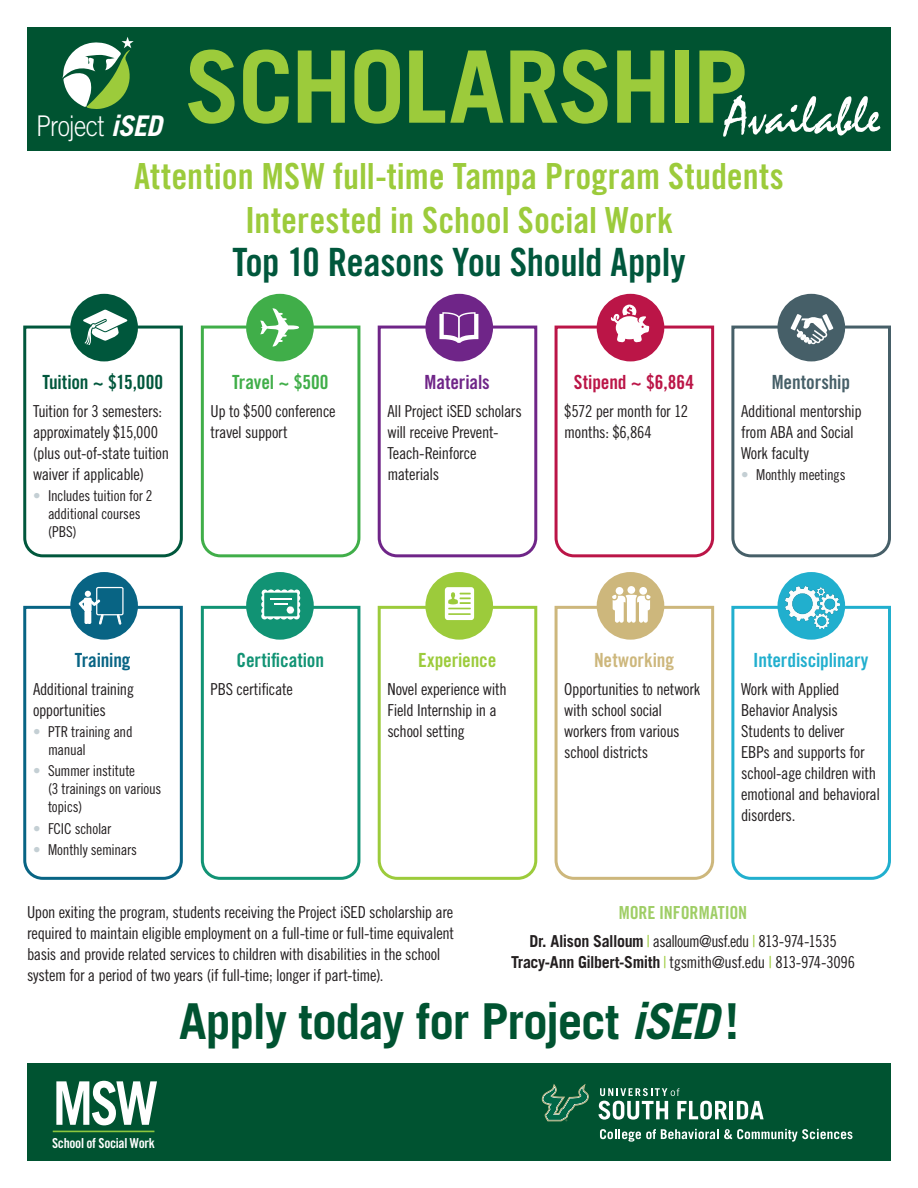
<style>
.page{position:relative;width:918px;height:1188px;background:#fff}
.page>*{position:absolute;margin:0;border:0;box-sizing:border-box;transform-origin:0 0}
.t1{font:700 100.05px "Trade Gothic LT Std";letter-spacing:-.025em;color:#9ccb3b}
.t2{font:700 60.15px "Trade Gothic LT Std";color:#fff;scale:.86 1}
.t3{font:54px "Mistral";color:#fff}
.t4{font:700 49.5px "Trade Gothic LT Std";letter-spacing:-.025em;color:#005331}
.t5{font:39px "Trade Gothic LT Std Bd Cn 20";letter-spacing:-.015em;color:#00573c}
.t6{font:36px/43.5px "Trade Gothic LT Std Bd Cn 20";color:#9ccb3b;text-align:center}
.t7{font:300 28.5px "Trade Gothic LT Std";letter-spacing:-.03em;color:#fff;scale:.86 1}
.t8{font:19.5px "Trade Gothic LT Std Bd Cn 20";letter-spacing:-.01em;color:#21afce}
.t9{font:19.5px "Trade Gothic LT Std Bd Cn 20";letter-spacing:-.01em;color:#00573c}
.t10{font:19.5px "Trade Gothic LT Std Bd Cn 20";letter-spacing:-.005em;color:#bb1547}
.t11{font:19.5px "Trade Gothic LT Std Bd Cn 20";color:#119374}
.t12{font:19.5px "Trade Gothic LT Std Bd Cn 20";letter-spacing:-.005em;color:#40ae49}
.t13{font:19.5px "Trade Gothic LT Std Bd Cn 20";letter-spacing:-.01em;color:#9ccb3b}
.t14{font:19.5px "Trade Gothic LT Std Bd Cn 20";letter-spacing:-.005em;color:#cdb77c}
.t15{font:19.5px "Trade Gothic LT Std Bd Cn 20";letter-spacing:-.005em;color:#465f68}
.t16{font:19.5px "Trade Gothic LT Std Bd Cn 20";color:#6f2588}
.t17{font:19.5px "Trade Gothic LT Std Bd Cn 20";letter-spacing:-.01em;color:#086484}
.t18{font:18px "Trade Gothic LT Std Bd Cn 20";letter-spacing:-.005em;color:#9fce66}
.t19{font:16.5px/21px "Trade Gothic LT Std Cn 18";letter-spacing:-.02em;color:#231f20}
.t20{font:15px/18px "Trade Gothic LT Std Cn 18";letter-spacing:-.015em;color:#231f20}
.t21{font:13.8px "Trade Gothic LT Std Bd Cn 20";letter-spacing:-.025em;color:#fff}
.s1{font-weight:700;font-style:italic}
.s2{color:#c4cfd4}
.s3{font-family:"Trade Gothic LT Std";font-weight:700}
.s4{color:#9ccb3b}
.s5{font-style:italic}
</style>
<div class="page">
<svg style="left:23px;top:605px;width:160px;height:275px"></svg>
<svg style="left:200px;top:605px;width:161px;height:275px"></svg>
<svg style="left:377px;top:605px;width:161px;height:275px"></svg>
<svg style="left:554px;top:604px;width:161px;height:276px"></svg>
<svg style="left:731px;top:604px;width:160px;height:276px"></svg>
<div style="left:27px;top:27px;width:864px;height:123px;background:#005331"></div>
<svg style="left:62px;top:37px;width:72px;height:72px"></svg>
<div style="left:27px;top:1063px;width:864px;height:98px;background:#005331"></div>
<hr style="left:53px;top:1131px;width:101px;height:1px;background:#8bc63e">
<svg style="left:542px;top:1084px;width:47px;height:37px"></svg>
<svg style="left:598px;top:1088px;width:129px;height:32px"></svg>
<hr style="left:730px;top:1101px;width:3px;height:18px;background:#fff">
<svg style="left:737px;top:1101px;width:27px;height:18px"></svg>
<svg style="left:600px;top:1129px;width:253px;height:13px"></svg>
<div style="left:70px;top:294px;width:68px;height:67px;background:#00573c;border-radius:50%"></div>
<div style="left:70px;top:572px;width:68px;height:68px;background:#086484;border-radius:50%"></div>
<div style="left:246px;top:294px;width:68px;height:67px;background:#40ae49;border-radius:50%"></div>
<div style="left:246px;top:572px;width:68px;height:68px;background:#119374;border-radius:50%"></div>
<div style="left:425px;top:294px;width:68px;height:67px;background:#6f2588;border-radius:50%"></div>
<div style="left:425px;top:572px;width:68px;height:68px;background:#9ccb3b;border-radius:50%"></div>
<div style="left:597px;top:294px;width:67px;height:67px;background:#bb1547;border-radius:50%"></div>
<div style="left:597px;top:572px;width:67px;height:68px;background:#cdb77c;border-radius:50%"></div>
<div style="left:778px;top:294px;width:67px;height:67px;background:#465f68;border-radius:50%"></div>
<div style="left:778px;top:572px;width:67px;height:68px;background:#21afce;border-radius:50%"></div>
<svg style="left:200px;top:308px;width:161px;height:250px"></svg>
<svg style="left:445px;top:587px;width:29px;height:33px"></svg>
<svg style="left:261px;top:589px;width:39px;height:31px"></svg>
<svg style="left:23px;top:310px;width:160px;height:248px"></svg>
<svg style="left:117px;top:615px;width:5px;height:10px"></svg>
<div style="left:96px;top:587px;width:28px;height:28px;border:1px solid #fff;border-radius:2px"></div>
<svg style="left:79px;top:591px;width:25px;height:34px"></svg>
<svg style="left:377px;top:312px;width:161px;height:246px"></svg>
<svg style="left:554px;top:305px;width:161px;height:253px"></svg>
<svg style="left:731px;top:314px;width:160px;height:244px"></svg>
<img style="left:785px;top:587px;width:54px;height:41px">
<div style="left:616px;top:587px;width:7px;height:8px;background:#fff;border-radius:50%"></div>
<div style="left:639px;top:587px;width:8px;height:8px;background:#fff;border-radius:50%"></div>
<svg style="left:612px;top:595px;width:39px;height:28px"></svg>
<div style="left:627px;top:586px;width:8px;height:8px;background:#fff;border-radius:50%"></div>
<h1 class="t1" style="left:185px;top:26px;width:565px">SCHOLARSHIP</h1>
<h3 class="t6" style="left:134px;top:154px;width:651px">Attention MSW full-time Tampa Program Students<br>Interested in School Social Work</h3>
<h3 class="t5" style="left:232px;top:238px;width:455px">Top 10 Reasons You Should Apply</h3>
<h3 class="t3" style="left:725px;top:86px;width:157px">Available</h3>
<h3 class="t7" style="left:36px;top:109px;width:148px">Project <span class="s1">iSED</span></h3>
<p class="t9" style="left:42px;top:370px;width:122px">Tuition ~ $15,000</p>
<p class="t19" style="left:33px;top:400px;width:138px">Tuition for 3 semesters: approximately $15,000 (plus out-of-state tuition waiver if applicable)</p>
<p class="t20" style="left:48px;top:487px;width:106px;text-indent:-15px"><span class="s2">•</span> Includes tuition for 2 additional courses (PBS)</p>
<p class="t12" style="left:232px;top:370px;width:98px">Travel ~ $500</p>
<p class="t19" style="left:211px;top:400px;width:127px">Up to $500 conference travel support</p>
<p class="t17" style="left:75px;top:648px;width:57px">Training</p>
<p class="t19" style="left:33px;top:678px;width:103px">Additional training opportunities</p>
<p class="t20" style="left:48px;top:723px;width:86px;text-indent:-15px"><span class="s2">•</span> PTR training and manual</p>
<p class="t20" style="left:48px;top:762px;width:115px;text-indent:-15px"><span class="s2">•</span> Summer institute<br>(3 trainings on various topics)</p>
<p class="t20" style="left:33px;top:819px;width:80px"><span class="s2">•</span> FCIC scholar</p>
<p class="t20" style="left:33px;top:840px;width:106px"><span class="s2">•</span> Monthly seminars</p>
<p class="t11" style="left:237px;top:648px;width:89px">Certification</p>
<p class="t19" style="left:211px;top:678px;width:84px">PBS certificate</p>
<p class="t16" style="left:424px;top:370px;width:67px">Materials</p>
<p class="t19" style="left:387px;top:400px;width:136px">All Project iSED scholars will receive Prevent-<br>Teach-Reinforce materials</p>
<p class="t10" style="left:574px;top:370px;width:122px">Stipend ~ $6,864</p>
<p class="t19" style="left:564px;top:400px;width:125px">$572 per month for 12 months: $6,864</p>
<p class="t15" style="left:772px;top:370px;width:80px">Mentorship</p>
<p class="t19" style="left:741px;top:400px;width:122px">Additional mentorship from ABA and Social<br>Work faculty</p>
<p class="t20" style="left:741px;top:466px;width:106px"><span class="s2">•</span> Monthly meetings</p>
<p class="t13" style="left:418px;top:648px;width:80px">Experience</p>
<p class="t19" style="left:387px;top:678px;width:121px">Novel experience with<br>Field Internship in a school setting</p>
<p class="t14" style="left:594px;top:648px;width:81px">Networking</p>
<p class="t19" style="left:564px;top:678px;width:138px">Opportunities to network with school social workers from various school districts</p>
<p class="t8" style="left:753px;top:648px;width:117px">Interdisciplinary</p>
<p class="t19" style="left:741px;top:678px;width:140px">Work with Applied<br>Behavior Analysis<br>Students to deliver<br>EBPs and supports for school-age children with emotional and behavioral disorders.</p>
<p class="t19" style="left:27px;top:901px;width:429px">Upon exiting the program, students receiving the Project iSED scholarship are required to maintain eligible employment on a full-time or full-time equivalent basis and provide related services to children with disabilities in the school system for a period of two years (if full-time; longer if part-time).</p>
<p class="t18" style="left:619px;top:902px;width:130px">MORE INFORMATION</p>
<p class="t19" style="left:511px;top:930px;width:345px;text-align:center"><span class="s3">Dr. Alison Salloum</span> <span class="s4">|</span> asalloum@usf.edu <span class="s4">|</span> 813-974-1535<br><span class="s3">Tracy-Ann Gilbert-Smith</span> <span class="s4">|</span> tgsmith@usf.edu <span class="s4">|</span> 813-974-3096</p>
<h2 class="t2" style="left:53px;top:1066px;width:124px">MSW</h2>
<p class="t21" style="left:52px;top:1135px;width:104px">School of Social Work</p>
<h3 class="t4" style="left:179px;top:991px;width:561px">Apply today for Project <span class="s5">iSED</span> !</h3>
</div>
